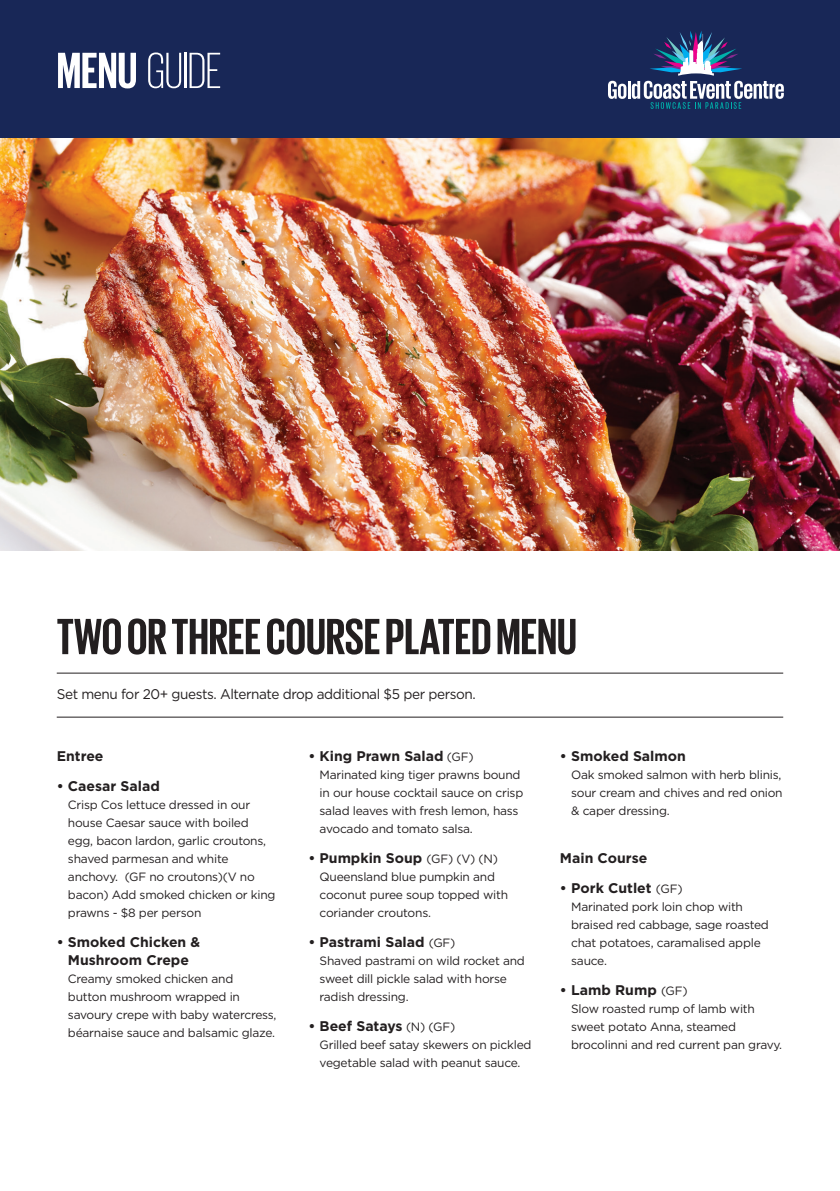
<style>
.page{position:relative;width:840px;height:1191px;background:#fff}
.page>*{position:absolute;margin:0;border:0;box-sizing:border-box;transform-origin:0 0}
.t1{font:700 52px "Giorgio Sans";color:#231f20}
.Heading{font:300 52px "Giorgio Sans";color:#fff}
.t2{font:700 14px/18px "Gotham";color:#231f20;text-align:center}
.Heading-2{font:14px "Gotham";letter-spacing:-.03em;color:#231f20}
.t3{font:12px/18px "Gotham";letter-spacing:-.02em;color:#231f20}
.s1{font-weight:700}
.s2{font-weight:400;font-size:12px}
</style>
<div class="page">
<div style="left:0;top:0;width:839px;height:138px;background:#182757"></div>
<svg style="left:608px;top:31px;width:175px;height:78px"></svg>
<hr style="left:57px;top:673px;width:725px;height:1px;background:#231f20">
<hr style="left:57px;top:717px;width:725px;height:1px;background:#231f20">
<img style="left:0;top:138px;width:839px;height:412px">
<p class="Heading" style="left:57px;top:46px;width:166px"><span class="s1">MENU</span> GUIDE</p>
<p class="t1" style="left:57px;top:610px;width:521px">TWO OR THREE COURSE PLATED MENU</p>
<p class="Heading-2" style="left:57px;top:685px;width:420px">Set menu for 20+ guests. Alternate drop additional $5 per person.</p>
<p class="t2" style="left:57px;top:747px;width:48px">Entree</p>
<p class="t2" style="left:57px;top:777px;width:104px">• Caesar Salad</p>
<p class="t3" style="left:68px;top:795px;width:209px">Crisp Cos lettuce dressed in our house Caesar sauce with boiled egg, bacon lardon, garlic croutons, shaved parmesan and white anchovy. (GF no croutons)(V no bacon) Add smoked chicken or king prawns - $8 per person</p>
<p class="t2" style="left:57px;top:933px;width:145px">• Smoked Chicken &amp;<br>Mushroom Crepe</p>
<p class="t3" style="left:68px;top:969px;width:210px">Creamy smoked chicken and<br>button mushroom wrapped in savoury crepe with baby watercress, béarnaise sauce and balsamic glaze.</p>
<p class="t2" style="left:308px;top:747px;width:167px">• King Prawn Salad <span class="s2">(GF)</span></p>
<p class="t3" style="left:319px;top:765px;width:205px">Marinated king tiger prawns bound in our house cocktail sauce on crisp salad leaves with fresh lemon, hass avocado and tomato salsa.</p>
<p class="t2" style="left:308px;top:849px;width:191px">• Pumpkin Soup <span class="s2">(GF) (V) (N)</span></p>
<p class="t3" style="left:319px;top:867px;width:190px">Queensland blue pumpkin and coconut puree soup topped with coriander croutons.</p>
<p class="t2" style="left:308px;top:933px;width:148px">• Pastrami Salad <span class="s2">(GF)</span></p>
<p class="t3" style="left:319px;top:951px;width:207px">Shaved pastrami on wild rocket and sweet dill pickle salad with horse radish dressing.</p>
<p class="t2" style="left:308px;top:1017px;width:148px">• Beef Satays <span class="s2">(N) (GF)</span></p>
<p class="t3" style="left:319px;top:1035px;width:213px">Grilled beef satay skewers on pickled vegetable salad with peanut sauce.</p>
<p class="t2" style="left:559px;top:747px;width:127px">• Smoked Salmon</p>
<p class="t3" style="left:571px;top:765px;width:213px;text-align:justify">Oak smoked salmon with herb blinis, sour cream and chives and red onion &amp; caper dressing.</p>
<p class="t2" style="left:559px;top:849px;width:89px">Main Course</p>
<p class="t2" style="left:559px;top:879px;width:124px">• Pork Cutlet <span class="s2">(GF)</span></p>
<p class="t3" style="left:571px;top:897px;width:199px">Marinated pork loin chop with braised red cabbage, sage roasted chat potatoes, caramalised apple sauce.</p>
<p class="t2" style="left:559px;top:981px;width:129px">• Lamb Rump <span class="s2">(GF)</span></p>
<p class="t3" style="left:571px;top:999px;width:212px">Slow roasted rump of lamb with sweet potato Anna, steamed brocolinni and red current pan gravy.</p>
</div>
